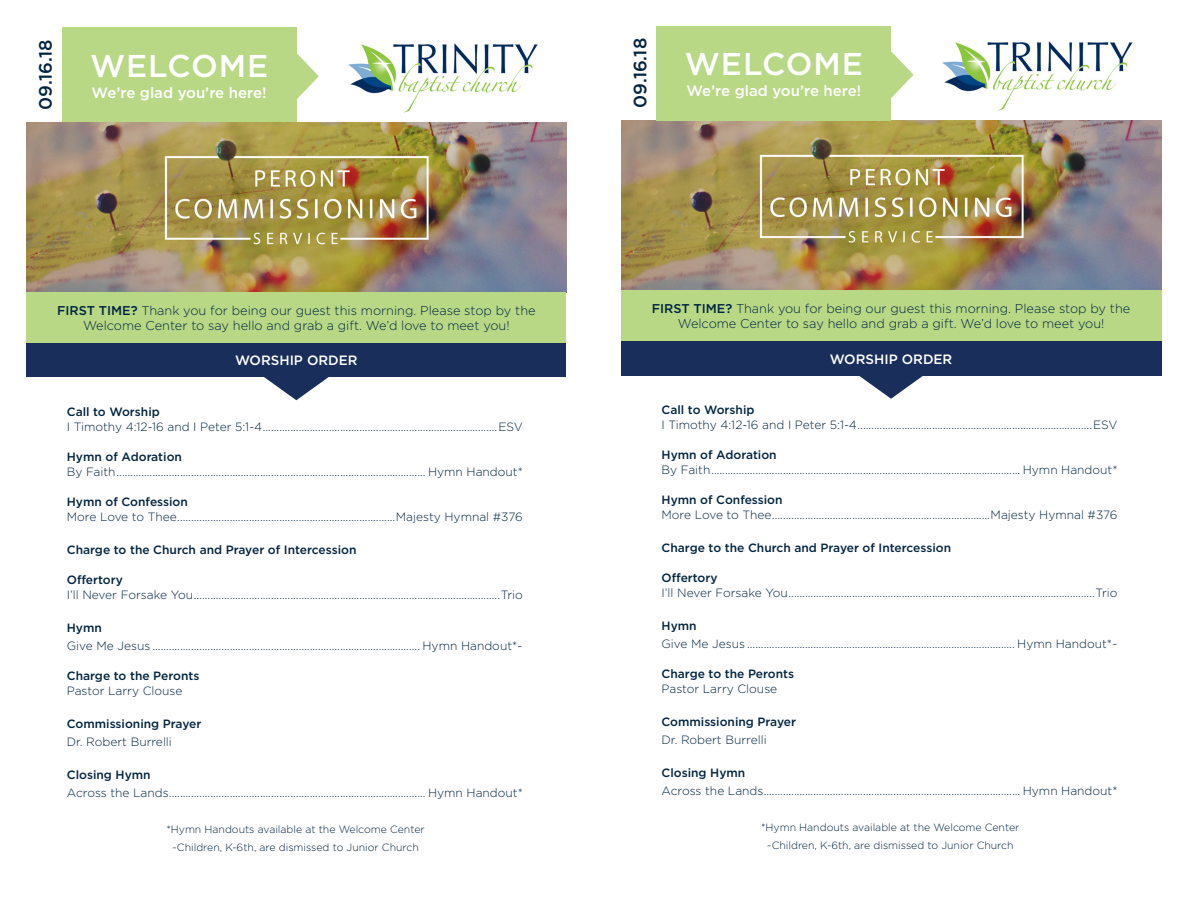
<style>
.page{position:relative;width:1188px;height:918px;background:#fff}
.page>*{position:absolute;margin:0;border:0;box-sizing:border-box;transform-origin:0 0}
.t1{font:500 31.5px "Gotham";letter-spacing:.03em;color:#fff}
.t2{font:500 18px "Gotham";color:#002340}
.t3{font:500 15px "Gotham";color:#fff}
.t4{font:500 13.5px "Gotham";color:#fff}
.t5{font:300 12.75px/15.3px "Gotham";color:#002340;text-align:center}
.t6{font:300 12px "Gotham";color:#002340}
.t7{font:500 12px "Gotham";color:#002340}
.t8{font:300 10.5px "Gotham";color:#002340}
.s1{font-weight:500}
</style>
<div class="page">
<img style="left:26px;top:122px;width:540px;height:170px">
<div style="left:62px;top:27px;width:234px;height:95px;background:#b8d886"></div>
<img style="left:348px;top:43px;width:190px;height:70px">
<div style="left:26px;top:342px;width:540px;height:35px;background:#192e5a"></div>
<svg style="left:264px;top:377px;width:65px;height:23px"></svg>
<svg style="left:296px;top:50px;width:23px;height:52px"></svg>
<div style="left:26px;top:292px;width:540px;height:50px;background:#b8d886"></div>
<img style="left:621px;top:121px;width:540px;height:169px">
<div style="left:657px;top:26px;width:234px;height:95px;background:#b8d886"></div>
<img style="left:942px;top:41px;width:191px;height:70px">
<div style="left:621px;top:341px;width:540px;height:34px;background:#192e5a"></div>
<svg style="left:857px;top:375px;width:69px;height:24px"></svg>
<svg style="left:891px;top:51px;width:23px;height:47px"></svg>
<div style="left:621px;top:290px;width:540px;height:51px;background:#b8d886"></div>
<p class="t2" style="left:34px;top:110px;width:71px;rotate:-90deg">09.16.18</p>
<p class="t1" style="left:90px;top:45px;width:180px">WELCOME</p>
<p class="t3" style="left:92px;top:83px;width:177px">We’re glad you’re here!</p>
<p class="t5" style="left:57px;top:302px;width:480px"><span class="s1">FIRST TIME?</span> Thank you for being our guest this morning. Please stop by the<br>Welcome Center to say hello and grab a gift. We’d love to meet you!</p>
<p class="t4" style="left:235px;top:351px;width:124px">WORSHIP ORDER</p>
<p class="t7" style="left:67px;top:404px;width:94px">Call to Worship</p>
<p class="t6" style="left:67px;top:419px;width:457px">I Timothy 4:12-16 and I Peter 5:1-4.....................................................................................ESV</p>
<p class="t7" style="left:67px;top:449px;width:117px">Hymn of Adoration</p>
<p class="t6" style="left:67px;top:464px;width:458px">By Faith................................................................................................................ Hymn Handout*</p>
<p class="t7" style="left:67px;top:494px;width:123px">Hymn of Confession</p>
<p class="t6" style="left:67px;top:509px;width:458px">More Love to Thee...............................................................................Majesty Hymnal #376</p>
<p class="t7" style="left:67px;top:542px;width:291px">Charge to the Church and Prayer of Intercession</p>
<p class="t7" style="left:67px;top:572px;width:58px">Offertory</p>
<p class="t6" style="left:67px;top:587px;width:457px">I’ll Never Forsake You...............................................................................................................Trio</p>
<p class="t7" style="left:67px;top:620px;width:37px">Hymn</p>
<p class="t6" style="left:67px;top:638px;width:458px">Give Me Jesus ................................................................................................. Hymn Handout*~</p>
<p class="t7" style="left:67px;top:668px;width:134px">Charge to the Peronts</p>
<p class="t6" style="left:67px;top:683px;width:117px">Pastor Larry Clouse</p>
<p class="t7" style="left:67px;top:716px;width:136px">Commissioning Prayer</p>
<p class="t6" style="left:67px;top:734px;width:107px">Dr. Robert Burrelli</p>
<p class="t7" style="left:67px;top:767px;width:85px">Closing Hymn</p>
<p class="t6" style="left:67px;top:785px;width:458px">Across the Lands............................................................................................. Hymn Handout*</p>
<p class="t8" style="left:166px;top:822px;width:260px">*Hymn Handouts available at the Welcome Center</p>
<p class="t8" style="left:172px;top:840px;width:248px">~Children, K-6th, are dismissed to Junior Church</p>
<p class="t2" style="left:628px;top:108px;width:71px;rotate:-90deg">09.16.18</p>
<p class="t1" style="left:685px;top:43px;width:180px">WELCOME</p>
<p class="t3" style="left:686px;top:81px;width:177px">We’re glad you’re here!</p>
<p class="t5" style="left:652px;top:301px;width:480px"><span class="s1">FIRST TIME?</span> Thank you for being our guest this morning. Please stop by the<br>Welcome Center to say hello and grab a gift. We’d love to meet you!</p>
<p class="t4" style="left:830px;top:350px;width:124px">WORSHIP ORDER</p>
<p class="t7" style="left:662px;top:402px;width:94px">Call to Worship</p>
<p class="t6" style="left:662px;top:417px;width:457px">I Timothy 4:12-16 and I Peter 5:1-4.....................................................................................ESV</p>
<p class="t7" style="left:662px;top:447px;width:117px">Hymn of Adoration</p>
<p class="t6" style="left:662px;top:462px;width:458px">By Faith................................................................................................................ Hymn Handout*</p>
<p class="t7" style="left:662px;top:492px;width:123px">Hymn of Confession</p>
<p class="t6" style="left:662px;top:507px;width:458px">More Love to Thee...............................................................................Majesty Hymnal #376</p>
<p class="t7" style="left:662px;top:540px;width:291px">Charge to the Church and Prayer of Intercession</p>
<p class="t7" style="left:662px;top:570px;width:58px">Offertory</p>
<p class="t6" style="left:662px;top:585px;width:458px">I’ll Never Forsake You...............................................................................................................Trio</p>
<p class="t7" style="left:662px;top:618px;width:37px">Hymn</p>
<p class="t6" style="left:662px;top:636px;width:458px">Give Me Jesus ................................................................................................. Hymn Handout*~</p>
<p class="t7" style="left:662px;top:666px;width:134px">Charge to the Peronts</p>
<p class="t6" style="left:662px;top:681px;width:117px">Pastor Larry Clouse</p>
<p class="t7" style="left:662px;top:714px;width:136px">Commissioning Prayer</p>
<p class="t6" style="left:662px;top:732px;width:107px">Dr. Robert Burrelli</p>
<p class="t7" style="left:662px;top:765px;width:85px">Closing Hymn</p>
<p class="t6" style="left:662px;top:783px;width:458px">Across the Lands............................................................................................. Hymn Handout*</p>
<p class="t8" style="left:761px;top:821px;width:260px">*Hymn Handouts available at the Welcome Center</p>
<p class="t8" style="left:767px;top:839px;width:248px">~Children, K-6th, are dismissed to Junior Church</p>
</div>
